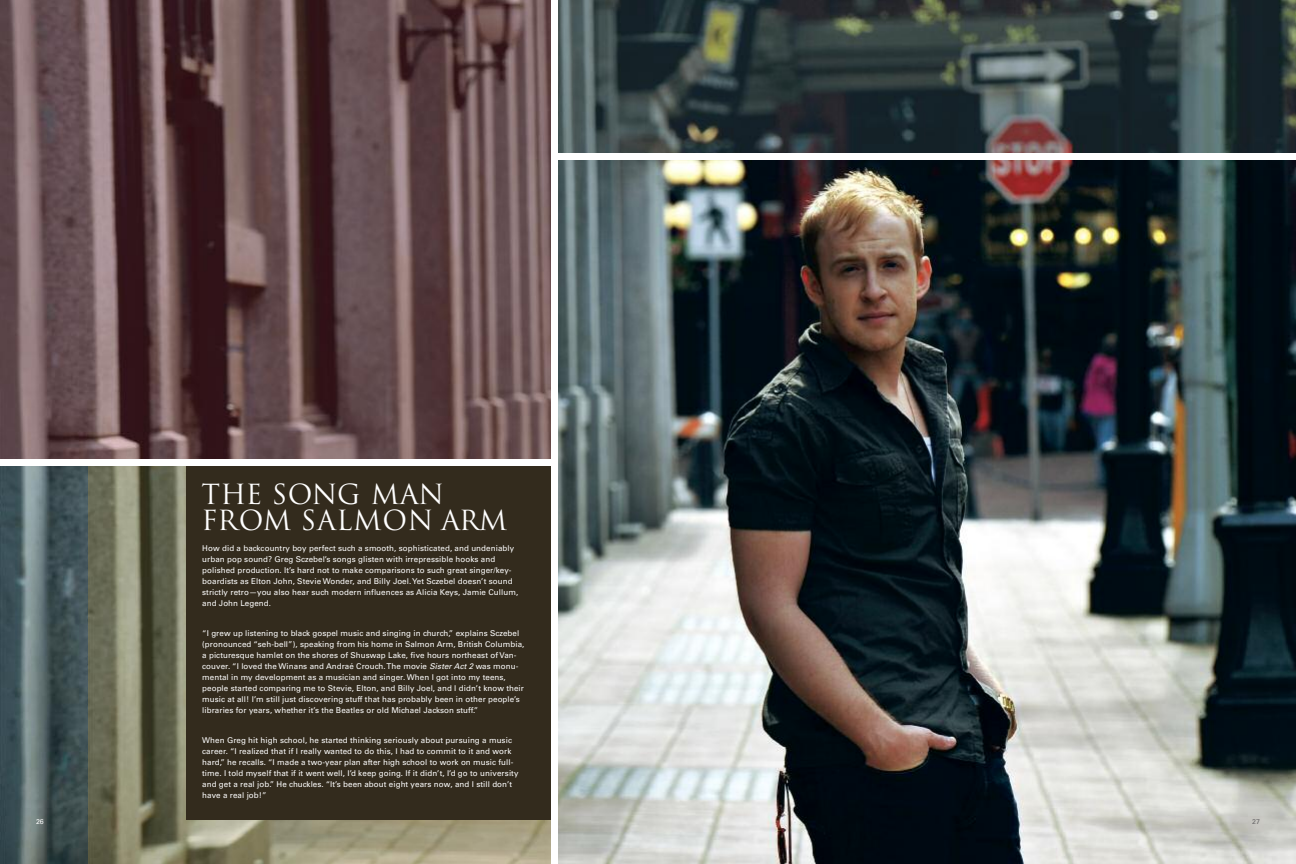
<style>
.page{position:relative;width:1296px;height:864px;background:#fff}
.page>*{position:absolute;margin:0;border:0;box-sizing:border-box;transform-origin:0 0}
.t1{font:27px/26.2px "Trajan Pro";letter-spacing:.01em;color:#fff}
.t2{font:8px/11px "Univers";letter-spacing:.01em;color:#fff}
.t3{font:7px "Univers";color:#686768}
.t4{font:7px "Univers";color:#fff}
.s1{font-style:italic}
</style>
<div class="page">
<img style="left:0;top:160px;width:1296px;height:704px">
<img style="left:0;top:0;width:552px;height:459px">
<img style="left:558px;top:0;width:738px;height:153px">
<img style="left:88px;top:465px;width:464px;height:399px">
<div style="left:186px;top:465px;width:369px;height:354px;background:#332b1d"></div>
<div style="left:0;top:459px;width:556px;height:6px;background:#fff"></div>
<div style="left:552px;top:459px;width:6px;height:405px;background:#fff"></div>
<div style="left:552px;top:0;width:6px;height:487px;background:#fff"></div>
<p class="t4" style="left:36px;top:819px;width:9px">26</p>
<h1 class="t1" style="left:201px;top:484px;width:307px">THE SONG MAN<br>FROM SALMON ARM</h1>
<p class="t2" style="left:202px;top:543px;width:317px">How did a backcountry boy perfect such a smooth, sophisticated, and undeniably urban pop sound? Greg Sczebel’s songs glisten with irrepressible hooks and polished production. It’s hard not to make comparisons to such great singer/key&shy;boardists as Elton John, Stevie Wonder, and Billy Joel. Yet Sczebel doesn’t sound strictly retro—you also hear such modern influences as Alicia Keys, Jamie Cullum, and John Legend.</p>
<p class="t2" style="left:202px;top:628px;width:324px">“I grew up listening to black gospel music and singing in church,” explains Sczebel (pronounced “seh-bell”), speaking from his home in Salmon Arm, British Columbia, a picturesque hamlet on the shores of Shuswap Lake, five hours northeast of Van&shy;couver. “I loved the Winans and Andraé Crouch. The movie <span class="s1">Sister Act 2</span> was monu&shy;mental in my development as a musician and singer. When I got into my teens, people started comparing me to Stevie, Elton, and Billy Joel, and I didn’t know their music at all! I’m still just discovering stuff that has probably been in other people’s libraries for years, whether it’s the Beatles or old Michael Jackson stuff.”</p>
<p class="t2" style="left:202px;top:736px;width:318px">When Greg hit high school, he started thinking seriously about pursuing a music career. “I realized that if I really wanted to do this, I had to commit to it and work hard,” he recalls. “I made a two-year plan after high school to work on music full&shy;time. I told myself that if it went well, I’d keep going. If it didn’t, I’d go to university and get a real job.” He chuckles. “It’s been about eight years now, and I still don’t have a real job!”</p>
<p class="t3" style="left:1252px;top:819px;width:9px">27</p>
</div>
